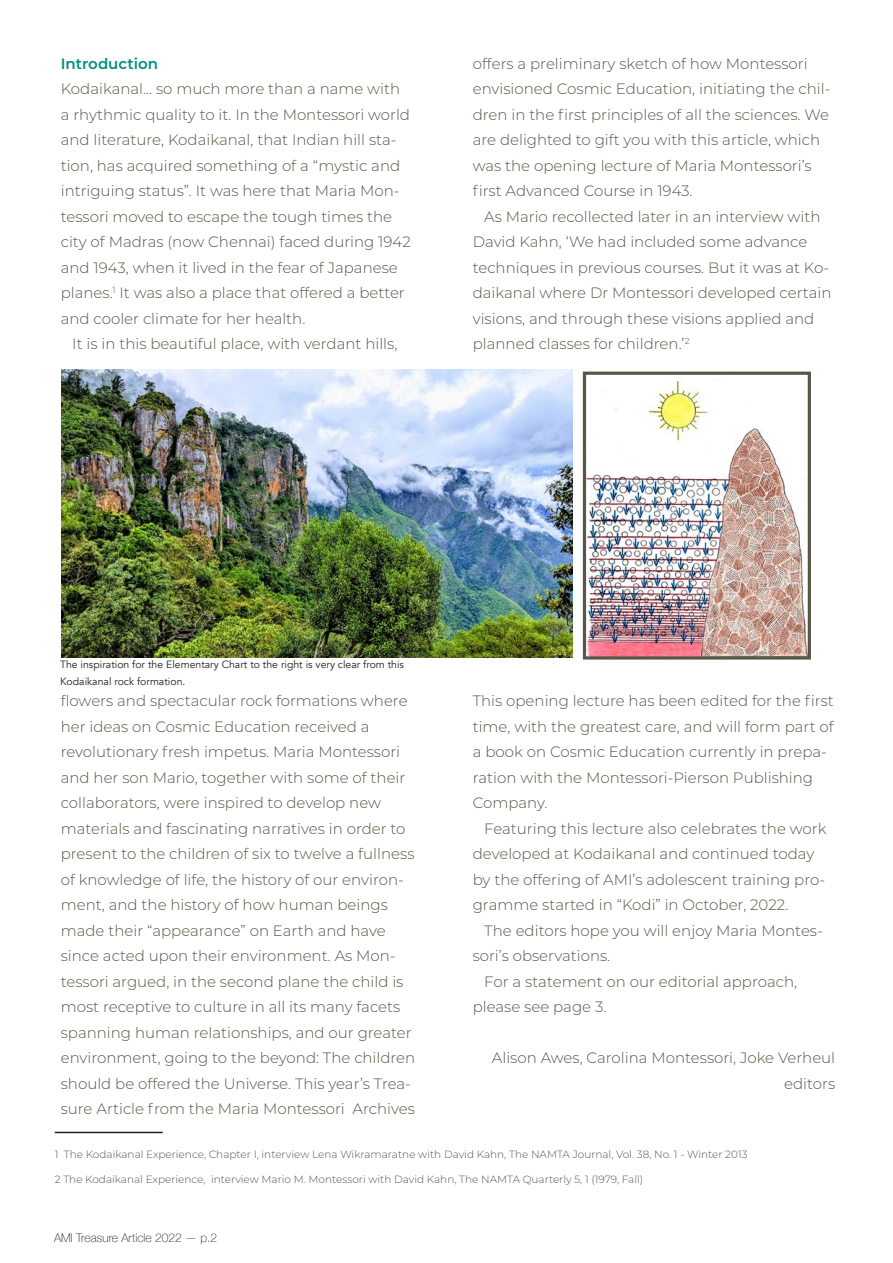
<style>
.page{position:relative;width:893px;height:1263px;background:#fff}
.page>*{position:absolute;margin:0;border:0;box-sizing:border-box;transform-origin:0 0}
.t1{font:300 15px/25.5px "Montserrat";color:#585646}
.t2{font:600 15px "Montserrat";color:#008e84}
.t3{font:100 12px "Helvetica Neue";color:#231f20}
.t4{font:300 10.5px "Montserrat";color:#585646}
.t5{font:10.5px/16.2px "Avenir";color:#231f20}
</style>
<div class="page">
<hr style="left:55px;top:1132px;width:108px;height:1px;background:#231f20">
<img style="left:587px;top:380px;width:220px;height:275px">
<div style="left:583px;top:372px;width:228px;height:287px;border:3px solid #585646"></div>
<img style="left:61px;top:369px;width:511px;height:288px">
<p class="t2" style="left:61px;top:53px;width:99px">Introduction</p>
<p class="t1" style="left:61px;top:75px;width:352px">Kodaikanal... so much more than a name with a rhythmic quality to it. In the Montessori world and literature, Kodaikanal, that Indian hill sta&shy;tion, has acquired something of a “mystic and intriguing status”. It was here that Maria Mon&shy;tessori moved to escape the tough times the city of Madras (now Chennai) faced during 1942 and 1943, when it lived in the fear of Japanese planes.<sup>1</sup> It was also a place that offered a better and cooler climate for her health.</p>
<p class="t1" style="left:72px;top:330px;width:327px">It is in this beautiful place, with verdant hills,</p>
<p class="t1" style="left:473px;top:50px;width:336px">offers a preliminary sketch of how Montessori</p>
<p class="t1" style="left:473px;top:75px;width:359px">envisioned Cosmic Education, initiating the chil&shy;dren in the first principles of all the sciences. We are delighted to gift you with this article, which was the opening lecture of Maria Montessori’s first Advanced Course in 1943.</p>
<p class="t1" style="left:473px;top:203px;width:360px;text-indent:12px">As Mario recollected later in an interview with David Kahn, ‘We had included some advance techniques in previous courses. But it was at Ko&shy;daikanal where Dr Montessori developed certain visions, and through these visions applied and planned classes for children.’<sup>2</sup></p>
<p class="t5" style="left:60px;top:657px;width:346px">The inspiration for the Elementary Chart to the right is very clear from this<br>Kodaikanal rock formation.</p>
<p class="t1" style="left:61px;top:687px;width:356px">flowers and spectacular rock formations where her ideas on Cosmic Education received a revolutionary fresh impetus. Maria Montessori and her son Mario, together with some of their collaborators, were inspired to develop new materials and fascinating narratives in order to present to the children of six to twelve a fullness of knowledge of life, the history of our environ&shy;ment, and the history of how human beings made their “appearance” on Earth and have since acted upon their environment. As Mon&shy;tessori argued, in the second plane the child is most receptive to culture in all its many facets spanning human relationships, and our greater environment, going to the beyond: The children should be offered the Universe. This year’s Trea&shy;sure Article from the Maria Montessori Archives</p>
<p class="t4" style="left:55px;top:1147px;width:694px">1 The Kodaikanal Experience, Chapter I, interview Lena Wikramaratne with David Kahn, The NAMTA Journal, Vol. 38, No. 1 - Winter 2013</p>
<p class="t4" style="left:55px;top:1172px;width:590px">2 The Kodaikanal Experience, interview Mario M. Montessori with David Kahn, The NAMTA Quarterly 5, 1 (1979, Fall)</p>
<p class="t1" style="left:473px;top:687px;width:363px">This opening lecture has been edited for the first time, with the greatest care, and will form part of a book on Cosmic Education currently in prepa&shy;ration with the Montessori-Pierson Publishing Company.</p>
<p class="t1" style="left:473px;top:815px;width:355px;text-indent:12px">Featuring this lecture also celebrates the work developed at Kodaikanal and continued today by the offering of AMI’s adolescent training pro&shy;gramme started in “Kodi” in October, 2022.</p>
<p class="t1" style="left:473px;top:917px;width:352px;text-indent:12px">The editors hope you will enjoy Maria Montes&shy;sori’s observations.</p>
<p class="t1" style="left:473px;top:968px;width:326px;text-indent:12px">For a statement on our editorial approach, please see page 3.</p>
<p class="t1" style="left:492px;top:1044px;width:345px">Alison Awes, Carolina Montessori, Joke Verheul</p>
<p class="t1" style="left:784px;top:1070px;width:52px">editors</p>
<p class="t3" style="left:54px;top:1228px;width:165px">AMI Treasure Article 2022 — p.2</p>
</div>
